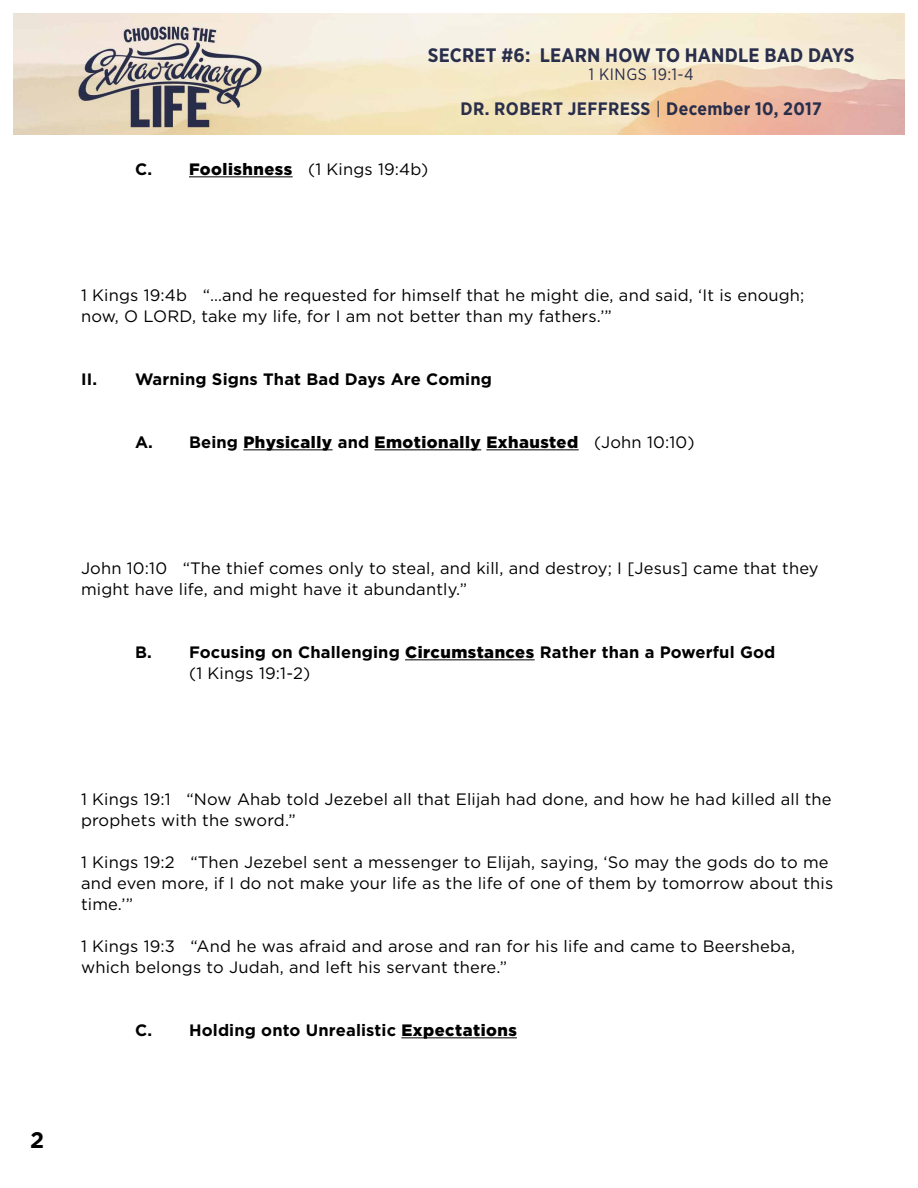
<style>
.page{position:relative;width:918px;height:1188px;background:#fff}
.page>*{position:absolute;margin:0;border:0;box-sizing:border-box;transform-origin:0 0}
.t1{font:700 22.5px "Gotham";color:#000}
.t2{font:700 19.5px "Gotham Narrow";letter-spacing:.01em;color:#292e4b}
.t3{font:700 18px "Gotham Narrow";letter-spacing:.02em;color:#292e4b}
.t4{font:16.5px/21px "Gotham";letter-spacing:.01em;color:#000}
.t5{font:700 16.5px/21px "Gotham";letter-spacing:.01em;color:#000}
.t6{font:900 16.5px "Gotham";letter-spacing:.03em;color:#000}
.t7{font:16.5px "Gotham Narrow";letter-spacing:.03em;color:#292e4b}
.s1{font-weight:700}
.s2{font-weight:900}
.s3{font-weight:400}
</style>
<div class="page">
<img style="left:14px;top:14px;width:890px;height:121px">
<hr style="left:189px;top:176px;width:104px;height:1px;background:#000">
<hr style="left:243px;top:449px;width:90px;height:1px;background:#000">
<hr style="left:375px;top:449px;width:106px;height:1px;background:#000">
<hr style="left:486px;top:449px;width:93px;height:1px;background:#000">
<hr style="left:405px;top:659px;width:130px;height:1px;background:#000">
<hr style="left:401px;top:1037px;width:116px;height:1px;background:#000">
<p class="t2" style="left:428px;top:43px;width:428px">SECRET #6: LEARN HOW TO HANDLE BAD DAYS</p>
<p class="t7" style="left:589px;top:64px;width:106px">1 KINGS 19:1-4</p>
<p class="t4" style="left:135px;top:159px;width:295px"><span class="s1">C.</span> <span class="s2">Foolishness</span> (1 Kings 19:4b)</p>
<p class="t3" style="left:461px;top:97px;width:363px">DR. ROBERT JEFFRESS <span class="s3">|</span> December 10, 2017</p>
<p class="t4" style="left:81px;top:285px;width:725px">1 Kings 19:4b “…and he requested for himself that he might die, and said, ‘It is enough; now, O LORD, take my life, for I am not better than my fathers.’”</p>
<p class="t5" style="left:81px;top:369px;width:413px">II. Warning Signs That Bad Days Are Coming</p>
<p class="t6" style="left:135px;top:431px;width:561px"><span class="s1">A. Being</span> Physically <span class="s1">and</span> Emotionally Exhausted <span class="s3">(John 10:10)</span></p>
<p class="t4" style="left:81px;top:557px;width:739px">John 10:10 “The thief comes only to steal, and kill, and destroy; I [Jesus] came that they might have life, and might have it abundantly.”</p>
<p class="t5" style="left:189px;top:642px;width:588px;text-indent:-54px">B. Focusing on Challenging <span class="s2">Circumstances</span> Rather than a Powerful God <span class="s3">(1 Kings 19:1-2)</span></p>
<h1 class="t1" style="left:30px;top:1125px;width:16px">2</h1>
<p class="t4" style="left:81px;top:788px;width:752px">1 Kings 19:1 “Now Ahab told Jezebel all that Elijah had done, and how he had killed all the prophets with the sword.”</p>
<p class="t4" style="left:81px;top:851px;width:754px">1 Kings 19:2 “Then Jezebel sent a messenger to Elijah, saying, ‘So may the gods do to me and even more, if I do not make your life as the life of one of them by tomorrow about this time.’”</p>
<p class="t4" style="left:81px;top:935px;width:716px">1 Kings 19:3 “And he was afraid and arose and ran for his life and came to Beersheba, which belongs to Judah, and left his servant there.”</p>
<p class="t5" style="left:135px;top:1020px;width:383px">C. Holding onto Unrealistic <span class="s2">Expectations</span></p>
</div>
